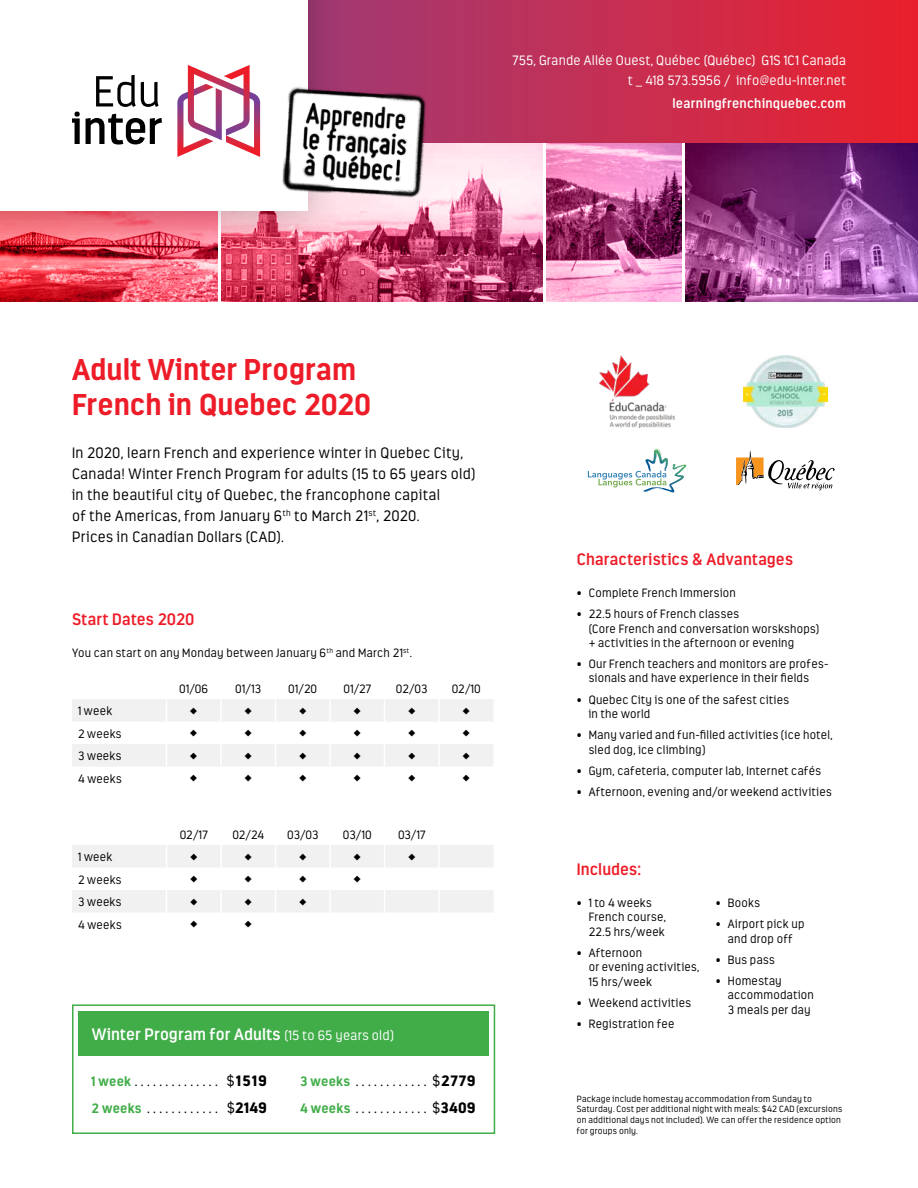
<style>
.page{position:relative;width:918px;height:1188px;background:#fff}
.page>*{position:absolute;margin:0;border:0;box-sizing:border-box;transform-origin:0 0}
.t1{font:700 30px/34.5px "Estandar";color:#ed1c28}
.t2{font:600 16.5px "Estandar";letter-spacing:.015em;color:#ed1c28}
.t3{font:600 16.5px "Estandar";letter-spacing:.01em;color:#fff}
.t4{font:300 15px/21px "Estandar";letter-spacing:.025em;color:#000}
.t5{font:300 13.5px/19.5px "Estandar";letter-spacing:.015em;color:#fff;text-align:right}
.t6{font:600 13.5px "Estandar";letter-spacing:.02em;color:#fff}
.t7{font:300 12px/14.4px "Estandar";letter-spacing:.025em;color:#000}
.t8{font:300 9px/10.8px "Estandar";letter-spacing:.025em;color:#000}
.s1{font-weight:300;font-size:13.5px}
.s2{font-weight:700;font-size:13.5px;color:#41ad49}
.s3{font-weight:900}
</style>
<div class="page">
<img style="left:0;top:142px;width:918px;height:159px">
<svg style="left:341px;top:0;width:577px;height:142px;background:#c82c4d"></svg>
<div style="left:0;top:0;width:341px;height:244px;background:#000;opacity:.25"></div>
<div style="left:0;top:0;width:308px;height:211px;background:#fff"></div>
<svg style="left:72px;top:112px;width:8px;height:32px"></svg>
<svg style="left:86px;top:114px;width:76px;height:31px"></svg>
<svg style="left:96px;top:75px;width:63px;height:32px"></svg>
<svg style="left:177px;top:65px;width:83px;height:92px"></svg>
<img style="left:282px;top:80px;width:150px;height:125px">
<div style="left:72px;top:1004px;width:423px;height:130px;border:2px solid #41ad49"></div>
<div style="left:78px;top:1011px;width:411px;height:45px;background:#41ad49"></div>
<svg style="left:736px;top:451px;width:99px;height:39px"></svg>
<svg style="left:588px;top:449px;width:96px;height:41px"></svg>
<img style="left:744px;top:356px;width:83px;height:72px">
<img style="left:599px;top:356px;width:76px;height:72px">
<svg style="left:72px;top:699px;width:421px;height:67px"></svg>
<svg style="left:72px;top:845px;width:421px;height:67px"></svg>
<p class="t5" style="left:513px;top:51px;width:335px">755, Grande Allée Ouest, Québec (Québec) G1S 1C1 Canada t _ 418 573.5956 / info@edu-inter.net</p>
<p class="t6" style="left:673px;top:96px;width:175px">learningfrenchinquebec.com</p>
<h1 class="t1" style="left:72px;top:352px;width:301px">Adult Winter Program<br>French in Quebec 2020</h1>
<p class="t4" style="left:72px;top:442px;width:405px">In 2020, learn French and experience winter in Quebec City, Canada! Winter French Program for adults (15 to 65 years old) in the beautiful city of Quebec, the francophone capital<br>of the Americas, from January 6<sup>th</sup> to March 21<sup>st</sup>, 2020.<br>Prices in Canadian Dollars (CAD).</p>
<h2 class="t2" style="left:72px;top:609px;width:124px">Start Dates 2020</h2>
<p class="t7" style="left:72px;top:646px;width:340px">You can start on any Monday between January 6<sup>th</sup> and March 21<sup>st</sup>.</p>
<p class="t7" style="left:179px;top:681px;width:31px">01/06</p>
<p class="t7" style="left:235px;top:681px;width:27px">01/13</p>
<p class="t7" style="left:288px;top:681px;width:30px">01/20</p>
<p class="t7" style="left:343px;top:681px;width:29px">01/27</p>
<p class="t7" style="left:396px;top:681px;width:33px">02/03</p>
<p class="t7" style="left:452px;top:681px;width:31px">02/10</p>
<p class="t7" style="left:78px;top:700px;width:45px;line-height:22.5px">1 week<br>2 weeks<br>3 weeks<br>4 weeks</p>
<p class="t7" style="left:78px;top:846px;width:45px;line-height:22.5px">1 week<br>2 weeks<br>3 weeks<br>4 weeks</p>
<p class="t7" style="left:180px;top:827px;width:30px">02/17</p>
<p class="t7" style="left:232px;top:827px;width:33px">02/24</p>
<p class="t7" style="left:287px;top:827px;width:33px">03/03</p>
<p class="t7" style="left:343px;top:827px;width:30px">03/10</p>
<p class="t7" style="left:398px;top:827px;width:29px">03/17</p>
<h2 class="t3" style="left:92px;top:1024px;width:304px">Winter Program for Adults <span class="s1">(15 to 65 years old)</span></h2>
<p class="t4" style="left:92px;top:1067px;width:177px;line-height:27px"><span class="s2">1 week</span> . . . . . . . . . . . . . . $<span class="s3">1519<br></span><span class="s2">2 weeks</span> . . . . . . . . . . . . $<span class="s3">2149</span></p>
<p class="t4" style="left:300px;top:1067px;width:177px;line-height:27px"><span class="s2">3 weeks</span> . . . . . . . . . . . $<span class="s3">2779<br></span><span class="s2">4 weeks</span> . . . . . . . . . . . $<span class="s3">3409</span></p>
<h2 class="t2" style="left:577px;top:549px;width:218px">Characteristics &amp; Advantages</h2>
<p class="t7" style="left:577px;top:586px;width:161px">• Complete French Immersion</p>
<p class="t7" style="left:589px;top:607px;width:232px;text-indent:-12px">• 22.5 hours of French classes<br>(Core French and conversation worskshops) + activities in the afternoon or evening</p>
<p class="t7" style="left:589px;top:657px;width:241px;text-indent:-12px">• Our French teachers and monitors are profes&shy;sionals and have experience in their fields</p>
<p class="t7" style="left:589px;top:692px;width:202px;text-indent:-12px">• Quebec City is one of the safest cities in the world</p>
<p class="t7" style="left:589px;top:728px;width:245px;text-indent:-12px">• Many varied and fun-filled activities (ice hotel, sled dog, ice climbing)</p>
<p class="t7" style="left:577px;top:763px;width:246px">• Gym, cafeteria, computer lab, Internet cafés</p>
<p class="t7" style="left:577px;top:784px;width:256px">• Afternoon, evening and/or weekend activities</p>
<h2 class="t2" style="left:577px;top:859px;width:66px">Includes:</h2>
<p class="t7" style="left:589px;top:896px;width:79px;text-indent:-12px">• 1 to 4 weeks<br>French course,<br>22.5 hrs/week</p>
<p class="t7" style="left:589px;top:946px;width:112px;text-indent:-12px">• Afternoon<br>or evening activities,<br>15 hrs/week</p>
<p class="t7" style="left:577px;top:996px;width:116px">• Weekend activities</p>
<p class="t7" style="left:577px;top:1017px;width:99px">• Registration fee</p>
<p class="t7" style="left:716px;top:896px;width:46px">• Books</p>
<p class="t7" style="left:716px;top:917px;width:90px;text-align:center">• Airport pick up and drop off</p>
<p class="t7" style="left:716px;top:952px;width:60px">• Bus pass</p>
<p class="t7" style="left:728px;top:973px;width:88px;text-indent:-12px">• Homestay accommodation<br>3 meals per day</p>
<p class="t8" style="left:577px;top:1093px;width:267px">Package include homestay accommodation from Sunday to Saturday. Cost per additional night with meals: $42 CAD (excursions on additional days not included). We can offer the residence option for groups only.</p>
</div>
